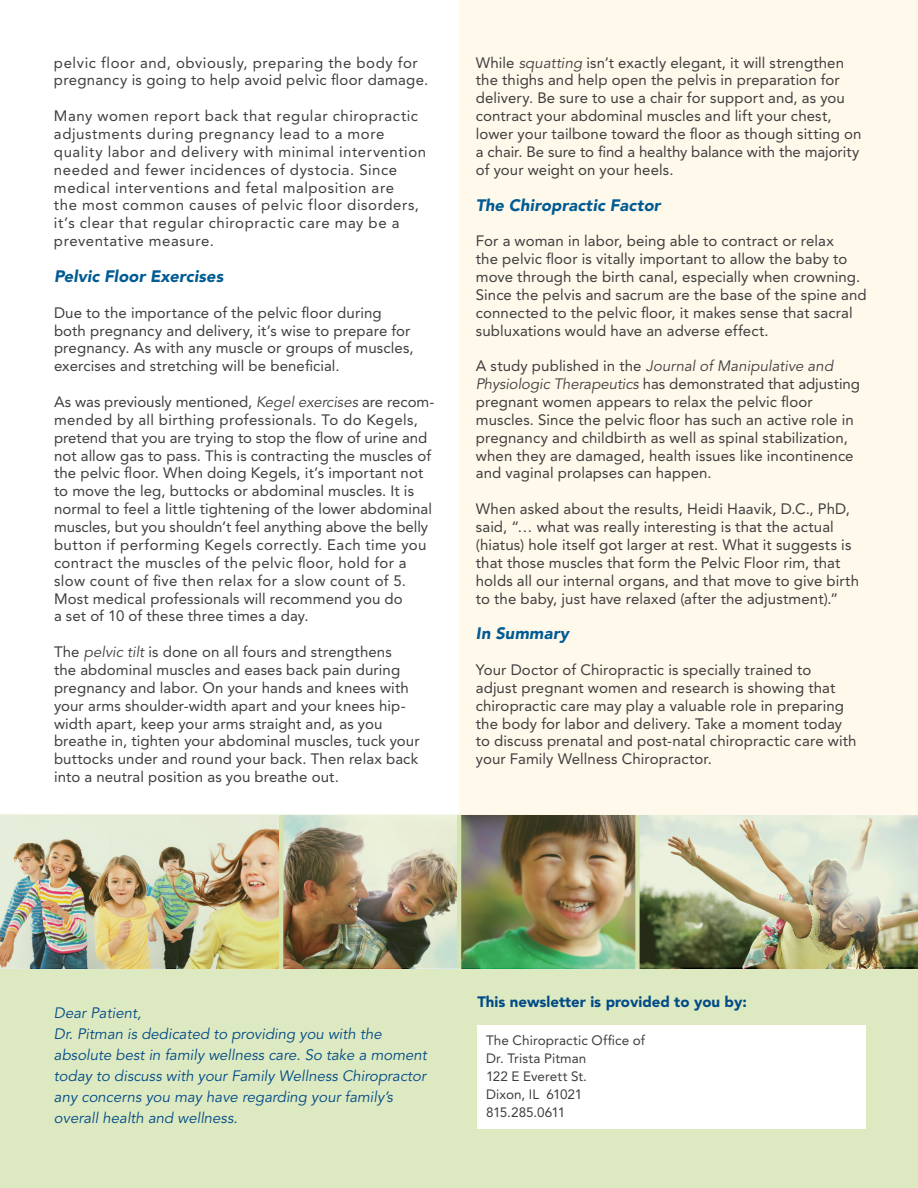
<style>
.page{position:relative;width:918px;height:1188px;background:#fff}
.page>*{position:absolute;margin:0;border:0;box-sizing:border-box;transform-origin:0 0}
.t1{font:italic 900 16.5px "Avenir";letter-spacing:.005em;color:#005b93}
.t2{font:15px/17.9px "Avenir";letter-spacing:.01em;color:#3e3e3f}
.t3{font:15px/17.9px "Avenir";letter-spacing:.035em;color:#3e3e3f}
.t4{font:italic 15px/21px "Avenir";color:#004a87}
.t5{font:15px/17.9px "Avenir";letter-spacing:.03em;color:#3e3e3f}
.t6{font:900 15px "Avenir";color:#004a87}
.t7{font:13.5px/18px "Avenir";letter-spacing:.005em;color:#3e3e3f}
.s1{font-style:italic}
</style>
<div class="page">
<div style="left:459px;top:0;width:459px;height:851px;background:#fff9eb"></div>
<div style="left:0;top:815px;width:918px;height:373px;background:#dde9c1"></div>
<div style="left:478px;top:1026px;width:388px;height:103px;background:#fff"></div>
<img style="left:0;top:814px;width:918px;height:155px">
<p class="t5" style="left:54px;top:53px;width:376px">pelvic floor and, obviously, preparing the body for pregnancy is going to help avoid pelvic floor damage.</p>
<p class="t3" style="left:54px;top:107px;width:374px">Many women report back that regular chiropractic adjustments during pregnancy lead to a more quality labor and delivery with minimal intervention needed and fewer incidences of dystocia. Since medical interventions and fetal malposition are<br>the most common causes of pelvic floor disorders, it’s clear that regular chiropractic care may be a preventative measure.</p>
<p class="t1" style="left:54px;top:266px;width:171px">Pelvic Floor Exercises</p>
<p class="t2" style="left:54px;top:304px;width:361px">Due to the importance of the pelvic floor during both pregnancy and delivery, it’s wise to prepare for pregnancy. As with any muscle or groups of muscles, exercises and stretching will be beneficial.</p>
<p class="t2" style="left:54px;top:393px;width:382px">As was previously mentioned, <span class="s1">Kegel exercises</span> are recom&shy;mended by all birthing professionals. To do Kegels, pretend that you are trying to stop the flow of urine and not allow gas to pass. This is contracting the muscles of the pelvic floor. When doing Kegels, it’s important not to move the leg, buttocks or abdominal muscles. It is normal to feel a little tightening of the lower abdominal muscles, but you shouldn’t feel anything above the belly button if performing Kegels correctly. Each time you contract the muscles of the pelvic floor, hold for a slow count of five then relax for a slow count of 5.<br>Most medical professionals will recommend you do<br>a set of 10 of these three times a day.</p>
<p class="t2" style="left:54px;top:643px;width:367px">The <span class="s1">pelvic tilt</span> is done on all fours and strengthens<br>the abdominal muscles and eases back pain during pregnancy and labor. On your hands and knees with your arms shoulder-width apart and your knees hip&shy;width apart, keep your arms straight and, as you breathe in, tighten your abdominal muscles, tuck your buttocks under and round your back. Then relax back into a neutral position as you breathe out.</p>
<p class="t2" style="left:476px;top:53px;width:387px">While <span class="s1">squatting</span> isn’t exactly elegant, it will strengthen the thighs and help open the pelvis in preparation for delivery. Be sure to use a chair for support and, as you contract your abdominal muscles and lift your chest, lower your tailbone toward the floor as though sitting on a chair. Be sure to find a healthy balance with the majority of your weight on your heels.</p>
<p class="t1" style="left:476px;top:195px;width:186px">The Chiropractic Factor</p>
<p class="t2" style="left:476px;top:232px;width:392px">For a woman in labor, being able to contract or relax<br>the pelvic floor is vitally important to allow the baby to move through the birth canal, especially when crowning.<br>Since the pelvis and sacrum are the base of the spine and connected to the pelvic floor, it makes sense that sacral subluxations would have an adverse effect.</p>
<p class="t2" style="left:476px;top:357px;width:386px">A study published in the <span class="s1">Journal of Manipulative and Physiologic Therapeutics</span> has demonstrated that adjusting pregnant women appears to relax the pelvic floor muscles. Since the pelvic floor has such an active role in pregnancy and childbirth as well as spinal stabilization, when they are damaged, health issues like incontinence and vaginal prolapses can happen.</p>
<p class="t2" style="left:476px;top:500px;width:385px">When asked about the results, Heidi Haavik, D.C., PhD, said, “… what was really interesting is that the actual (hiatus) hole itself got larger at rest. What it suggests is that those muscles that form the Pelvic Floor rim, that holds all our internal organs, and that move to give birth to the baby, just have relaxed (after the adjustment).”</p>
<p class="t1" style="left:476px;top:624px;width:95px">In Summary</p>
<p class="t2" style="left:476px;top:661px;width:382px">Your Doctor of Chiropractic is specially trained to adjust pregnant women and research is showing that chiropractic care may play a valuable role in preparing the body for labor and delivery. Take a moment today to discuss prenatal and post-natal chiropractic care with your Family Wellness Chiropractor.</p>
<p class="t4" style="left:54px;top:1003px;width:374px">Dear Patient,<br>Dr. Pitman is dedicated to providing you with the absolute best in family wellness care. So take a moment today to discuss with your Family Wellness Chiropractor any concerns you may have regarding your family’s overall health and wellness.</p>
<p class="t6" style="left:477px;top:993px;width:271px">This newsletter is provided to you by:</p>
<p class="t7" style="left:486px;top:1032px;width:161px">The Chiropractic Office of<br>Dr. Trista Pitman<br>122 E Everett St.<br>Dixon, IL 61021<br>815.285.0611</p>
</div>
